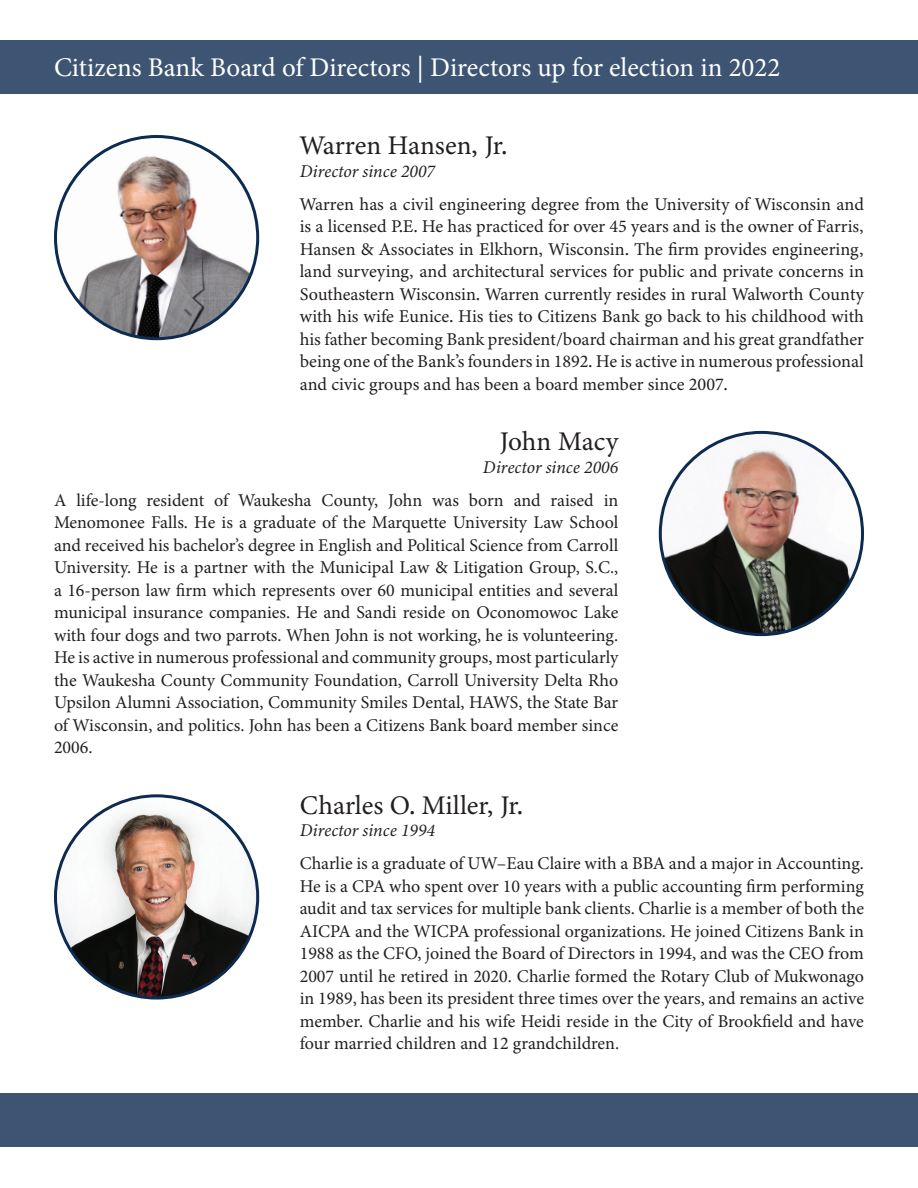
<style>
.page{position:relative;width:918px;height:1188px;background:#fff}
.page>*{position:absolute;margin:0;border:0;box-sizing:border-box;transform-origin:0 0}
.t1{font:27px "Minion Pro";color:#fff}
.t2{font:27px "Minion Variable Concept";color:#231f20}
.t3{font:18px/22.5px "Minion Pro";color:#231f20;text-align:justify}
.t4{font:18px/22.5px "Minion Variable Concept";color:#231f20;text-align:justify}
.t5{font:italic 18px "Minion Variable Concept";color:#231f20}
</style>
<div class="page">
<img style="left:56px;top:136px;width:202px;height:203px">
<img style="left:56px;top:796px;width:202px;height:202px;border-radius:101px">
<img style="left:660px;top:432px;width:202px;height:203px;border-radius:101px">
<div style="left:0;top:40px;width:918px;height:54px;background:#3d5573"></div>
<div style="left:0;top:1094px;width:918px;height:54px;background:#3d5573"></div>
<h1 class="t1" style="left:54px;top:49px;width:728px">Citizens Bank Board of Directors | Directors up for election in 2022</h1>
<h1 class="t2" style="left:300px;top:127px;width:209px">Warren Hansen, Jr.</h1>
<p class="t5" style="left:300px;top:158px;width:137px">Director since 2007</p>
<p class="t4" style="left:300px;top:193px;width:566px">Warren has a civil engineering degree from the University of Wisconsin and is a licensed P.E. He has practiced for over 45 years and is the owner of Farris, Hansen &amp; Associates in Elkhorn, Wisconsin. The firm provides engineering, land surveying, and architectural services for public and private concerns in Southeastern Wisconsin. Warren currently resides in rural Walworth County with his wife Eunice. His ties to Citizens Bank go back to his childhood with his father becoming Bank president/board chairman and his great grandfather being one of the Bank’s founders in 1892. He is active in numerous professional and civic groups and has been a board member since 2007.</p>
<h1 class="t2" style="left:500px;top:423px;width:120px">John Macy</h1>
<p class="t5" style="left:483px;top:454px;width:137px">Director since 2006</p>
<p class="t3" style="left:54px;top:489px;width:566px">A life-long resident of Waukesha County, John was born and raised in Menomonee Falls. He is a graduate of the Marquette University Law School and received his bachelor’s degree in English and Political Science from Carroll University. He is a partner with the Municipal Law &amp; Litigation Group, S.C., a 16-person law firm which represents over 60 municipal entities and several municipal insurance companies. He and Sandi reside on Oconomowoc Lake with four dogs and two parrots. When John is not working, he is volunteering.<br>He is active in numerous professional and community groups, most particularly the Waukesha County Community Foundation, Carroll University Delta Rho Upsilon Alumni Association, Community Smiles Dental, HAWS, the State Bar of Wisconsin, and politics. John has been a Citizens Bank board member since 2006.</p>
<h1 class="t2" style="left:300px;top:786px;width:225px">Charles O. Miller, Jr.</h1>
<p class="t5" style="left:300px;top:818px;width:137px">Director since 1994</p>
<p class="t3" style="left:300px;top:852px;width:566px">Charlie is a graduate of UW–Eau Claire with a BBA and a major in Accounting.<br>He is a CPA who spent over 10 years with a public accounting firm performing audit and tax services for multiple bank clients. Charlie is a member of both the AICPA and the WICPA professional organizations. He joined Citizens Bank in 1988 as the CFO, joined the Board of Directors in 1994, and was the CEO from 2007 until he retired in 2020. Charlie formed the Rotary Club of Mukwonago in 1989, has been its president three times over the years, and remains an active member. Charlie and his wife Heidi reside in the City of Brookfield and have four married children and 12 grandchildren.</p>
</div>
